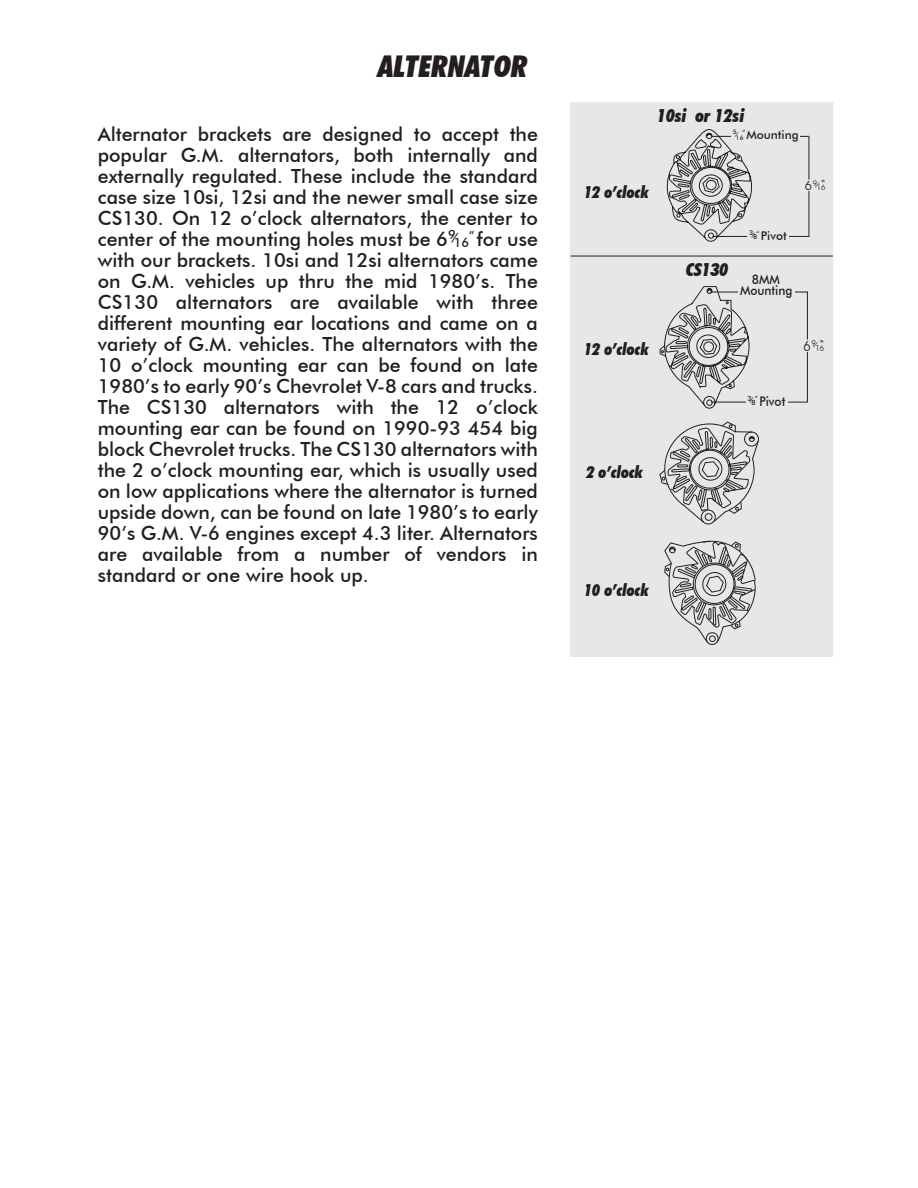
<style>
.page{position:relative;width:918px;height:1188px;background:#fff}
.page>*{position:absolute;margin:0;border:0;box-sizing:border-box;transform-origin:0 0}
.t1{font:italic 900 condensed 30px "Futura BT";color:#231f20}
.t2{font:500 19.5px/21px "Futura BT";color:#231f20;text-align:justify}
.t3{font:italic 900 condensed 18px "Futura BT";color:#231f20}
.t4{font:italic 900 condensed 16.5px "Futura BT";color:#231f20}
.t5{font:13.95px "Avant Garde IT Cby BT";color:#231f20;scale:.91 1}
.t6{font:500 13.2px "Futura BT";color:#231f20;scale:.91 1}
.t7{font:500 12.75px "Futura BT";color:#231f20}
.t8{font:12.6px "Avant Garde IT Cby BT";color:#231f20}
.t9{font:12.45px "Avant Garde IT Cby BT";color:#231f20;scale:.91 1}
.t10{font:500 12px "Futura BT";color:#231f20}
.t11{font:11.4px "Avant Garde IT Cby BT";color:#231f20}
.t12{font:8.4px "Avant Garde IT Cby BT";color:#231f20;scale:.91 1}
.t13{font:7.65px "Avant Garde IT Cby BT";color:#231f20}
.t14{font:500 7.35px "Futura BT";color:#231f20}
.t15{font:500 7.2px "Futura BT";color:#231f20;scale:.96 1}
.t16{font:500 6.6px "Futura BT";color:#231f20;scale:1.06 1}
.t17{font:500 6.3px/5.2px "Futura BT";color:#231f20}
</style>
<div class="page">
<div style="left:570px;top:103px;width:263px;height:553px;background:#e6e7e9"></div>
<hr style="left:571px;top:256px;width:262px;height:1px;background:#231f20">
<svg style="left:664px;top:540px;width:92px;height:105px"></svg>
<div style="left:701px;top:510px;width:14px;height:14px;background:#3e3b3c;border-radius:50%"></div>
<div style="left:701px;top:510px;width:15px;height:14px;border:1px solid #231f20;border-radius:50%"></div>
<svg style="left:659px;top:421px;width:100px;height:102px"></svg>
<hr style="left:809px;top:136px;width:1px;height:100px;background:#231f20">
<hr style="left:712px;top:236px;width:97px;height:1px;background:#231f20">
<hr style="left:711px;top:136px;width:98px;height:1px;background:#231f20">
<hr style="left:731px;top:134px;width:69px;height:4px;background:#e6e7e9">
<hr style="left:747px;top:235px;width:42px;height:3px;background:#e6e7e9">
<hr style="left:807px;top:291px;width:1px;height:111px;background:#231f20">
<hr style="left:711px;top:402px;width:97px;height:1px;background:#231f20">
<hr style="left:710px;top:292px;width:97px;height:1px;background:#231f20">
<svg style="left:807px;top:340px;width:1px;height:12px"></svg>
<hr style="left:738px;top:290px;width:57px;height:4px;background:#e6e7e9">
<hr style="left:746px;top:400px;width:42px;height:4px;background:#e6e7e9">
<svg style="left:666px;top:129px;width:87px;height:113px"></svg>
<svg style="left:660px;top:286px;width:90px;height:123px"></svg>
<h1 class="t1" style="left:378px;top:48px;width:150px">ALTERNATOR</h1>
<p class="t3" style="left:657px;top:105px;width:89px">10si or 12si</p>
<p class="t2" style="left:98px;top:123px;width:442px">Alternator brackets are designed to accept the popular G.M. alternators, both internally and externally regulated. These include the standard case size 10si, 12si and the newer small case size CS130. On 12 o’clock alternators, the center to center of the mounting holes must be 6</p>
<p class="t7" style="left:448px;top:226px;width:9px">9</p>
<p class="t7" style="left:469px;top:227px;width:7px">“</p>
<p class="t2" style="left:98px;top:228px;width:442px;text-indent:379px">for use with our brackets. 10si and 12si alternators came on G.M. vehicles up thru the mid 1980’s. The CS130 alternators are available with three different mounting ear locations and came on a variety of G.M. vehicles. The alternators with the 10 o’clock mounting ear can be found on late 1980’s to early 90’s Chevrolet V-8 cars and trucks.<br>The CS130 alternators with the 12 o’clock mounting ear can be found on 1990-93 454 big block Chevrolet trucks. The CS130 alternators with the 2 o’clock mounting ear, which is usually used on low applications where the alternator is turned upside down, can be found on late 1980’s to early 90’s G.M. V-6 engines except 4.3 liter. Alternators are available from a number of vendors in standard or one wire hook up.</p>
<p class="t7" style="left:454px;top:234px;width:17px">16</p>
<p class="t4" style="left:584px;top:182px;width:66px">12 o’clock</p>
<p class="t4" style="left:584px;top:339px;width:66px">12 o’clock</p>
<p class="t4" style="left:587px;top:463px;width:58px">2 o’clock</p>
<p class="t17" style="left:736px;top:130px;width:9px;text-indent:-3px">5<br>16</p>
<p class="t14" style="left:742px;top:128px;width:5px">“</p>
<p class="t10" style="left:746px;top:128px;width:54px">Mounting</p>
<p class="t8" style="left:805px;top:178px;width:14px">6<sup>9</sup></p>
<p class="t13" style="left:817px;top:183px;width:10px">16</p>
<p class="t11" style="left:821px;top:177px;width:5px">“</p>
<p class="t3" style="left:686px;top:258px;width:44px">CS130</p>
<p class="t16" style="left:749px;top:229px;width:5px">3</p>
<p class="t10" style="left:761px;top:228px;width:27px">Pivot</p>
<p class="t16" style="left:756px;top:229px;width:4px">“</p>
<p class="t16" style="left:753px;top:233px;width:5px">8</p>
<p class="t6" style="left:752px;top:271px;width:32px">8MM</p>
<p class="t6" style="left:740px;top:282px;width:59px">Mounting</p>
<p class="t5" style="left:803px;top:338px;width:15px">6<sup>9</sup></p>
<p class="t12" style="left:815px;top:343px;width:11px">16</p>
<p class="t9" style="left:820px;top:337px;width:6px">“</p>
<p class="t15" style="left:748px;top:394px;width:12px">3 “</p>
<p class="t15" style="left:752px;top:398px;width:6px">8</p>
<p class="t6" style="left:759px;top:393px;width:30px">Pivot</p>
<p class="t4" style="left:584px;top:580px;width:66px">10 o’clock</p>
</div>
